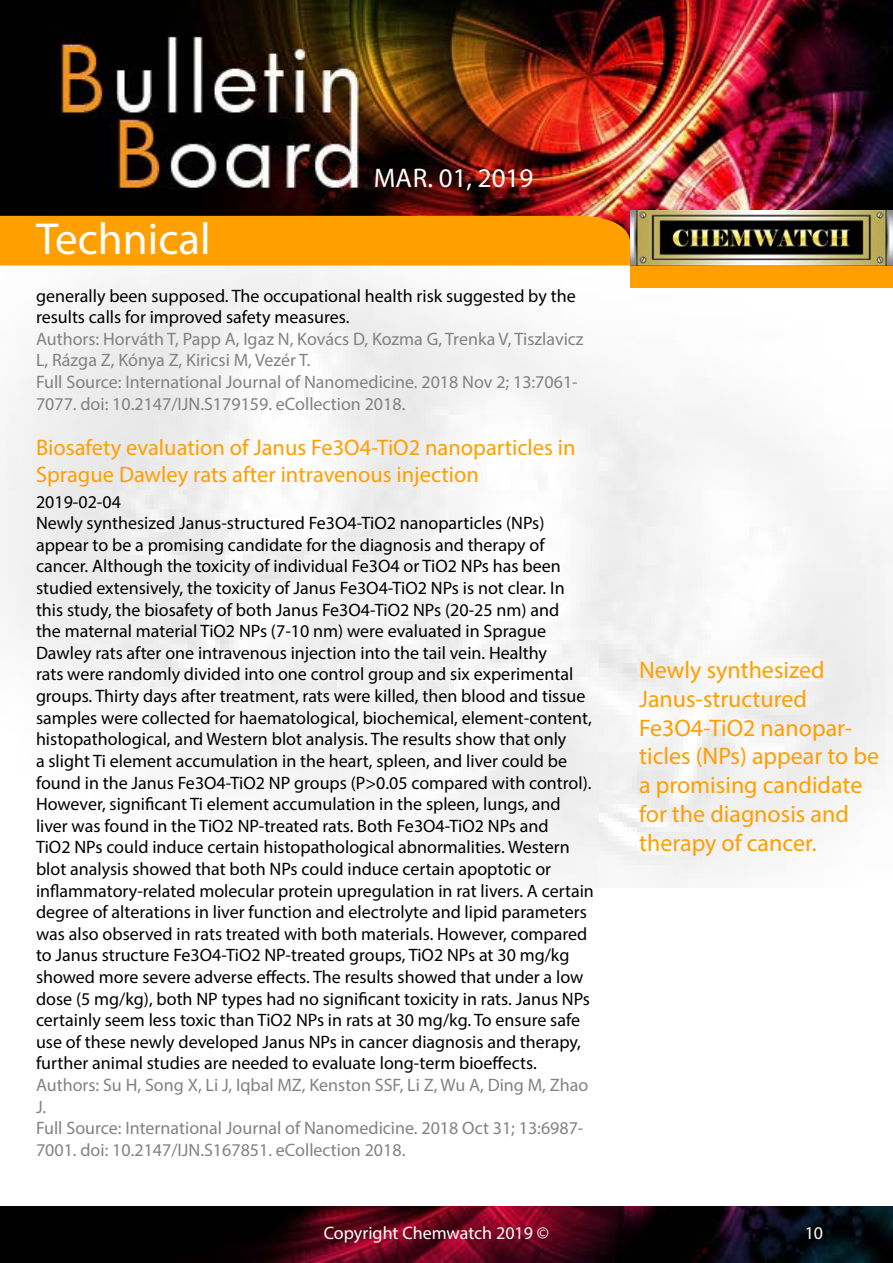
<style>
.page{position:relative;width:893px;height:1263px;background:#fff}
.page>*{position:absolute;margin:0;border:0;box-sizing:border-box;transform-origin:0 0}
.t1{font:45px "Myriad Pro";color:#fff}
.t2{font:27px "Myriad Pro";color:#fff}
.t3{font:24px/28.8px "Myriad Pro";color:#ff9f00}
.t4{font:22.5px/27px "Myriad Pro";color:#ff9f00}
.t5{font:18px/21.6px "Myriad Pro";color:#000}
.t6{font:18px/21.6px "Myriad Pro";color:#808285}
.t7{font:18px "Myriad Pro";color:#fff}
</style>
<div class="page">
<img style="left:0;top:0;width:893px;height:887px">
<img style="left:892px;top:288px;width:1px;height:599px">
<div style="left:630px;top:265px;width:263px;height:23px;background:#ff9f00"></div>
<img style="left:630px;top:210px;width:262px;height:56px">
<div style="left:0;top:216px;width:630px;height:50px;background:#ff9f00"></div>
<img style="left:0;top:1206px;width:893px;height:57px">
<h2 class="t2" style="left:374px;top:161px;width:161px">Mar. 01, 2019</h2>
<h1 class="t1" style="left:36px;top:211px;width:176px">Technical</h1>
<p class="t5" style="left:36px;top:284px;width:541px">generally been supposed. The occupational health risk suggested by the results calls for improved safety measures.</p>
<p class="t6" style="left:36px;top:328px;width:549px">Authors: Horváth T, Papp A, Igaz N, Kovács D, Kozma G, Trenka V, Tiszlavicz L, Rázga Z, Kónya Z, Kiricsi M, Vezér T.<br>Full Source: International Journal of Nanomedicine. 2018 Nov 2; 13:7061- 7077. doi: 10.2147/IJN.S179159. eCollection 2018.</p>
<p class="t4" style="left:36px;top:433px;width:541px">Biosafety evaluation of Janus Fe3O4-TiO2 nanoparticles in<br>Sprague Dawley rats after intravenous injection</p>
<p class="t5" style="left:36px;top:490px;width:559px">2019-02-04<br>Newly synthesized Janus-structured Fe3O4-TiO2 nanoparticles (NPs) appear to be a promising candidate for the diagnosis and therapy of cancer. Although the toxicity of individual Fe3O4 or TiO2 NPs has been studied extensively, the toxicity of Janus Fe3O4-TiO2 NPs is not clear. In this study, the biosafety of both Janus Fe3O4-TiO2 NPs (20-25 nm) and<br>the maternal material TiO2 NPs (7-10 nm) were evaluated in Sprague Dawley rats after one intravenous injection into the tail vein. Healthy<br>rats were randomly divided into one control group and six experimental groups. Thirty days after treatment, rats were killed, then blood and tissue samples were collected for haematological, biochemical, element-content, histopathological, and Western blot analysis. The results show that only<br>a slight Ti element accumulation in the heart, spleen, and liver could be found in the Janus Fe3O4-TiO2 NP groups (P&gt;0.05 compared with control).<br>However, significant Ti element accumulation in the spleen, lungs, and liver was found in the TiO2 NP-treated rats. Both Fe3O4-TiO2 NPs and<br>TiO2 NPs could induce certain histopathological abnormalities. Western blot analysis showed that both NPs could induce certain apoptotic or inflammatory-related molecular protein upregulation in rat livers. A certain degree of alterations in liver function and electrolyte and lipid parameters was also observed in rats treated with both materials. However, compared to Janus structure Fe3O4-TiO2 NP-treated groups, TiO2 NPs at 30 mg/kg showed more severe adverse effects. The results showed that under a low dose (5 mg/kg), both NP types had no significant toxicity in rats. Janus NPs certainly seem less toxic than TiO2 NPs in rats at 30 mg/kg. To ensure safe use of these newly developed Janus NPs in cancer diagnosis and therapy, further animal studies are needed to evaluate long-term bioeffects.</p>
<p class="t6" style="left:36px;top:1074px;width:554px">Authors: Su H, Song X, Li J, Iqbal MZ, Kenston SSF, Li Z, Wu A, Ding M, Zhao J.<br>Full Source: International Journal of Nanomedicine. 2018 Oct 31; 13:6987- 7001. doi: 10.2147/IJN.S167851. eCollection 2018.</p>
<h3 class="t3" style="left:639px;top:655px;width:241px">Newly synthesized<br>Janus-structured<br>Fe3O4-TiO2 nanopar&shy;ticles (NPs) appear to be a promising candidate for the diagnosis and therapy of cancer.</h3>
<p class="t7" style="left:324px;top:1222px;width:227px">Copyright Chemwatch 2019 ©</p>
<p class="t7" style="left:805px;top:1222px;width:20px">10</p>
</div>
